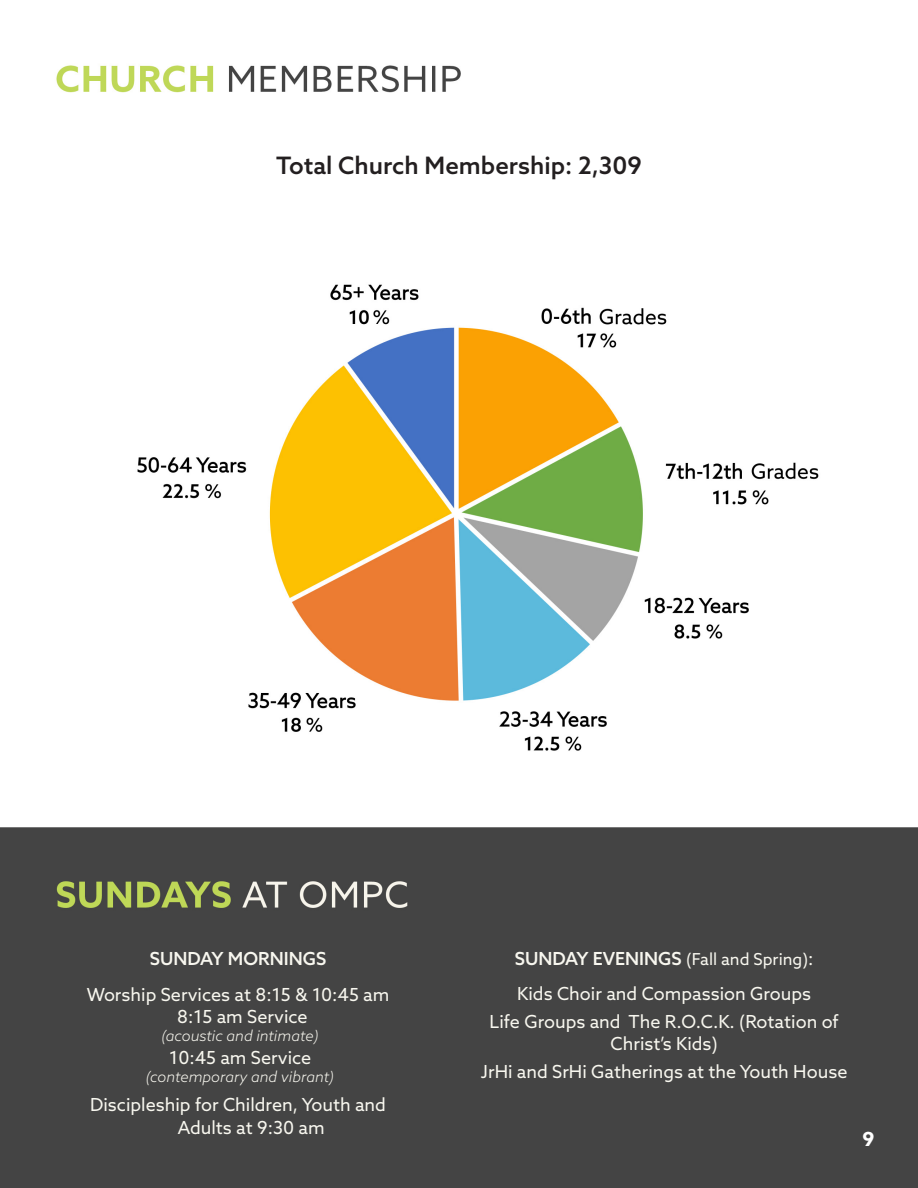
<style>
.page{position:relative;width:918px;height:1188px;background:#fff}
.page>*{position:absolute;margin:0;border:0;box-sizing:border-box;transform-origin:0 0}
.t1{font:500 24px "Azo Sans";color:#231f20}
.t2{font:700 19.5px "Azo Sans";color:#fff}
.t3{font:18px/28.3px "Azo Sans";color:#f8f7ef;text-align:center}
.t4{font:500 18px "Azo Sans";color:#f8f7ef}
.t5{font:16.5px "Azo Sans";color:#f8f7ef}
.t6{font:italic 300 15px "Azo Sans";color:#f8f7ef}
.s1{font-weight:500;font-size:18px}
.s2{font-size:18px}
</style>
<div class="page">
<img style="left:0;top:65px;width:918px;height:1123px">
<p class="t1" style="left:276px;top:150px;width:367px">Total Church Membership: 2,309</p>
<p class="t4" style="left:150px;top:946px;width:178px">SUNDAY MORNINGS</p>
<p class="t3" style="left:87px;top:980px;width:304px">Worship Services at 8:15 &amp; 10:45 am</p>
<p class="t3" style="left:177px;top:1002px;width:132px">8:15 am Service</p>
<p class="t6" style="left:161px;top:1026px;width:159px">(acoustic and intimate)</p>
<p class="t3" style="left:169px;top:1043px;width:144px">10:45 am Service</p>
<p class="t6" style="left:146px;top:1067px;width:190px">(contemporary and vibrant)</p>
<p class="t3" style="left:90px;top:1090px;width:297px">Discipleship for Children, Youth and</p>
<p class="t3" style="left:178px;top:1113px;width:148px">Adults at 9:30 am</p>
<p class="t5" style="left:515px;top:948px;width:300px"><span class="s1">SUNDAY EVENINGS</span> (Fall and Spring)<span class="s2">:</span></p>
<p class="t3" style="left:490px;top:979px;width:351px">Kids Choir and Compassion Groups<br>Life Groups and The R.O.C.K. (Rotation of</p>
<p class="t3" style="left:481px;top:1029px;width:368px">Christ’s Kids)<br>JrHi and SrHi Gatherings at the Youth House</p>
<p class="t2" style="left:863px;top:1127px;width:13px">9</p>
</div>
